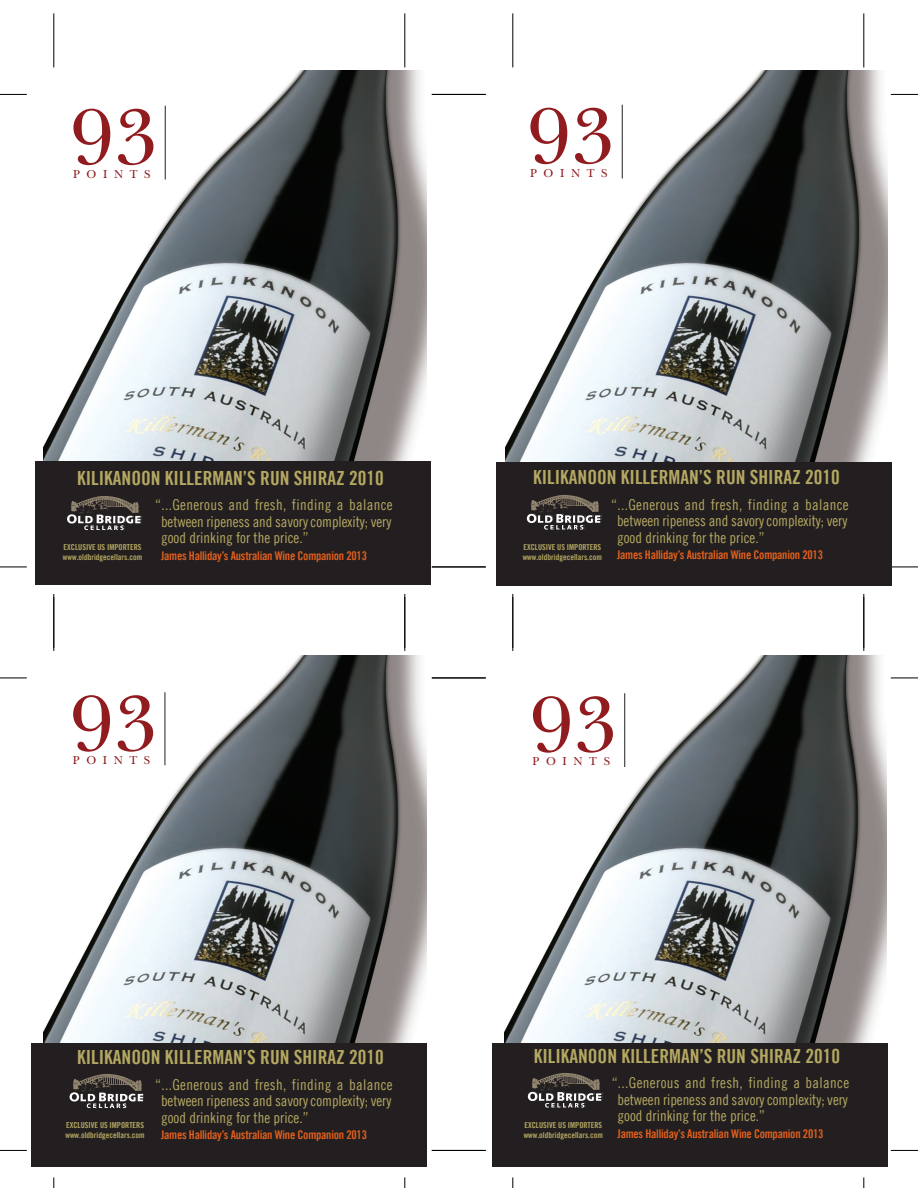
<style>
.page{position:relative;width:918px;height:1188px;background:#fff}
.page>*{position:absolute;margin:0;border:0;box-sizing:border-box;transform-origin:0 0}
.t1{font:82.5px "New Baskerville LT";color:#911c1f}
.t2{font:19.5px "Trade Gothic LT Bold Cond Twenty";color:#b5a862}
.t3{font:15px/16.5px "Trade Gothic LT Cond Eighteen";letter-spacing:-.005em;color:#b5a862;text-align:justify}
.t4{font:12px "Trade Gothic LT Bold Cond Twenty";letter-spacing:-.02em;color:#e15f1d}
.t5{font:12px "New Baskerville LT";letter-spacing:.55em;color:#911c1f}
.t6{font:8.25px/9.6px "Trade Gothic LT Bold Cond Twenty";color:#b5a862}
</style>
<div class="page">
<img style="left:504px;top:655px;width:383px;height:388px">
<img style="left:44px;top:655px;width:382px;height:388px">
<img style="left:505px;top:70px;width:383px;height:392px">
<img style="left:44px;top:70px;width:382px;height:391px">
<hr style="left:54px;top:13px;width:1px;height:54px;background:#000">
<svg style="left:0;top:94px;width:27px;height:1px"></svg>
<svg style="left:0;top:567px;width:27px;height:1px"></svg>
<hr style="left:54px;top:594px;width:1px;height:54px;background:#000">
<hr style="left:405px;top:13px;width:1px;height:54px;background:#000">
<hr style="left:405px;top:594px;width:1px;height:54px;background:#000">
<hr style="left:513px;top:13px;width:1px;height:54px;background:#000">
<hr style="left:432px;top:94px;width:54px;height:1px;background:#000">
<hr style="left:432px;top:567px;width:54px;height:1px;background:#000">
<hr style="left:513px;top:594px;width:1px;height:54px;background:#000">
<hr style="left:864px;top:13px;width:1px;height:54px;background:#000">
<svg style="left:891px;top:94px;width:27px;height:1px"></svg>
<svg style="left:892px;top:567px;width:26px;height:1px"></svg>
<hr style="left:864px;top:594px;width:1px;height:54px;background:#000">
<hr style="left:54px;top:597px;width:1px;height:54px;background:#000">
<svg style="left:0;top:678px;width:27px;height:1px"></svg>
<svg style="left:0;top:1150px;width:27px;height:1px"></svg>
<hr style="left:405px;top:597px;width:1px;height:54px;background:#000">
<hr style="left:513px;top:597px;width:1px;height:54px;background:#000">
<hr style="left:432px;top:678px;width:54px;height:1px;background:#000">
<hr style="left:432px;top:1150px;width:54px;height:1px;background:#000">
<hr style="left:864px;top:597px;width:1px;height:54px;background:#000">
<svg style="left:891px;top:678px;width:27px;height:1px"></svg>
<svg style="left:891px;top:1150px;width:27px;height:1px"></svg>
<div style="left:32px;top:1043px;width:395px;height:123px;background:#231f20"></div>
<div style="left:492px;top:1043px;width:396px;height:124px;background:#231f20"></div>
<div style="left:36px;top:461px;width:395px;height:124px;background:#231f20"></div>
<div style="left:496px;top:462px;width:396px;height:123px;background:#231f20"></div>
<hr style="left:165px;top:692px;width:1px;height:73px;background:#231f20">
<svg style="left:70px;top:1092px;width:73px;height:16px"></svg>
<img style="left:73px;top:1074px;width:68px;height:17px">
<hr style="left:624px;top:693px;width:1px;height:74px;background:#231f20">
<svg style="left:528px;top:1092px;width:73px;height:16px"></svg>
<img style="left:531px;top:1073px;width:69px;height:18px">
<hr style="left:622px;top:105px;width:1px;height:74px;background:#231f20">
<hr style="left:165px;top:106px;width:1px;height:74px;background:#231f20">
<svg style="left:67px;top:514px;width:74px;height:16px"></svg>
<img style="left:70px;top:496px;width:69px;height:17px">
<svg style="left:527px;top:514px;width:73px;height:16px"></svg>
<img style="left:530px;top:495px;width:69px;height:18px">
<h1 class="t1" style="left:71px;top:89px;width:87px">93</h1>
<p class="t5" style="left:73px;top:167px;width:79px">POINTS</p>
<h2 class="t2" style="left:77px;top:466px;width:308px">KILIKANOON KILLERMAN’S RUN SHIRAZ 2010</h2>
<h1 class="t1" style="left:528px;top:88px;width:87px">93</h1>
<p class="t5" style="left:530px;top:166px;width:79px">POINTS</p>
<h2 class="t2" style="left:533px;top:465px;width:308px">KILIKANOON KILLERMAN’S RUN SHIRAZ 2010</h2>
<p class="t3" style="left:161px;top:497px;width:233px;text-indent:-6px">“...Generous and fresh, finding a balance between ripeness and savory complexity; very good drinking for the price.”</p>
<p class="t4" style="left:161px;top:548px;width:207px">James Halliday’s Australian Wine Companion 2013</p>
<p class="t6" style="left:63px;top:543px;width:81px">EXCLUSIVE US IMPORTERS www.oldbridgecellars.com</p>
<p class="t6" style="left:523px;top:542px;width:81px">EXCLUSIVE US IMPORTERS www.oldbridgecellars.com</p>
<p class="t3" style="left:617px;top:496px;width:233px;text-indent:-6px">“...Generous and fresh, finding a balance between ripeness and savory complexity; very good drinking for the price.”</p>
<p class="t4" style="left:617px;top:548px;width:207px">James Halliday’s Australian Wine Companion 2013</p>
<h1 class="t1" style="left:71px;top:676px;width:87px">93</h1>
<p class="t5" style="left:73px;top:753px;width:79px">POINTS</p>
<h1 class="t1" style="left:531px;top:677px;width:87px">93</h1>
<p class="t5" style="left:533px;top:754px;width:79px">POINTS</p>
<h2 class="t2" style="left:77px;top:1045px;width:308px">KILIKANOON KILLERMAN’S RUN SHIRAZ 2010</h2>
<h2 class="t2" style="left:534px;top:1044px;width:308px">KILIKANOON KILLERMAN’S RUN SHIRAZ 2010</h2>
<p class="t6" style="left:65px;top:1121px;width:81px">EXCLUSIVE US IMPORTERS www.oldbridgecellars.com</p>
<p class="t3" style="left:161px;top:1076px;width:233px;text-indent:-6px">“...Generous and fresh, finding a balance between ripeness and savory complexity; very good drinking for the price.”</p>
<p class="t4" style="left:161px;top:1128px;width:207px">James Halliday’s Australian Wine Companion 2013</p>
<p class="t6" style="left:524px;top:1120px;width:81px">EXCLUSIVE US IMPORTERS www.oldbridgecellars.com</p>
<p class="t3" style="left:618px;top:1074px;width:233px;text-indent:-6px">“...Generous and fresh, finding a balance between ripeness and savory complexity; very good drinking for the price.”</p>
<p class="t4" style="left:618px;top:1126px;width:207px">James Halliday’s Australian Wine Companion 2013</p>
</div>
